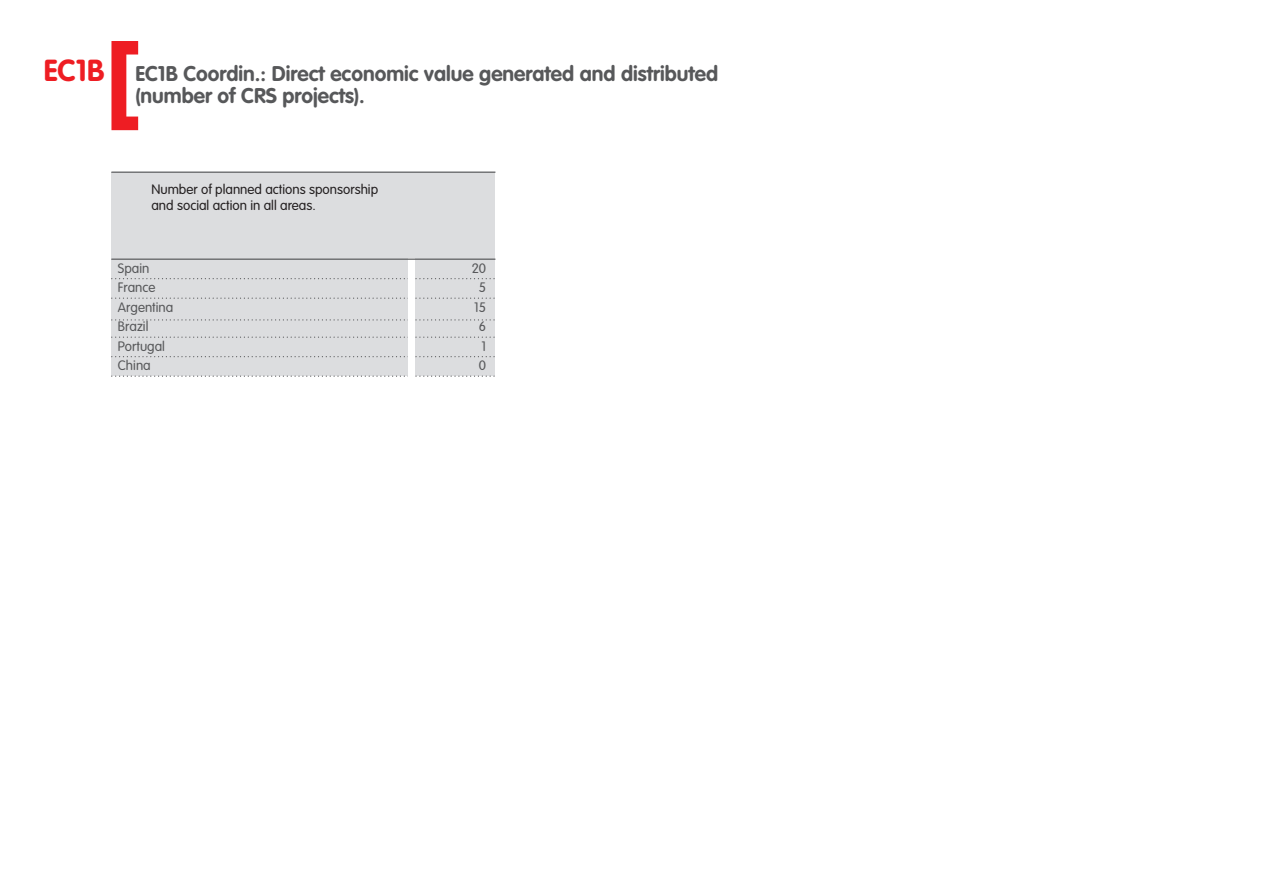
<style>
.page{position:relative;width:1263px;height:893px;background:#fff}
.page>*{position:absolute;margin:0;border:0;box-sizing:border-box;transform-origin:0 0}
.t1{font:700 21px/22.5px "VAG Rounded LT";color:#57585a}
.t2{font:300 13.5px/16.5px "VAG Rounded LT";color:#231f20}
.t3{font:300 13.5px/19.5px "VAG Rounded LT";color:#57585a;text-align:right}
.s1{font-size:30px;color:#ee1d23}
</style>
<div class="page">
<div style="left:112px;top:172px;width:383px;height:204px;background:#dcdddf"></div>
<svg style="left:111px;top:41px;width:27px;height:89px"></svg>
<svg style="left:112px;top:278px;width:383px;height:1px"></svg>
<svg style="left:112px;top:298px;width:383px;height:1px"></svg>
<svg style="left:112px;top:319px;width:383px;height:2px"></svg>
<svg style="left:112px;top:337px;width:383px;height:1px"></svg>
<svg style="left:112px;top:356px;width:383px;height:1px"></svg>
<svg style="left:112px;top:376px;width:383px;height:1px"></svg>
<div style="left:408px;top:259px;width:7px;height:124px;background:#fff"></div>
<hr style="left:112px;top:172px;width:383px;height:1px;background:#57585a">
<hr style="left:112px;top:259px;width:383px;height:1px;background:#57585a">
<p class="t1" style="left:135px;top:63px;width:584px;text-indent:-92px"><span class="s1">EC1B</span> EC1B Coordin.: Direct economic value generated and distributed (number of CRS projects).</p>
<p class="t2" style="left:151px;top:181px;width:228px">Number of planned actions sponsorship and social action in all areas.</p>
<p class="t3" style="left:118px;top:259px;width:57px;text-align:left">Spain<br>France<br>Argentina<br>Brazil<br>Portugal<br>China</p>
<p class="t3" style="left:472px;top:259px;width:16px">20<br>5<br>15<br>6<br>1<br>0</p>
</div>
